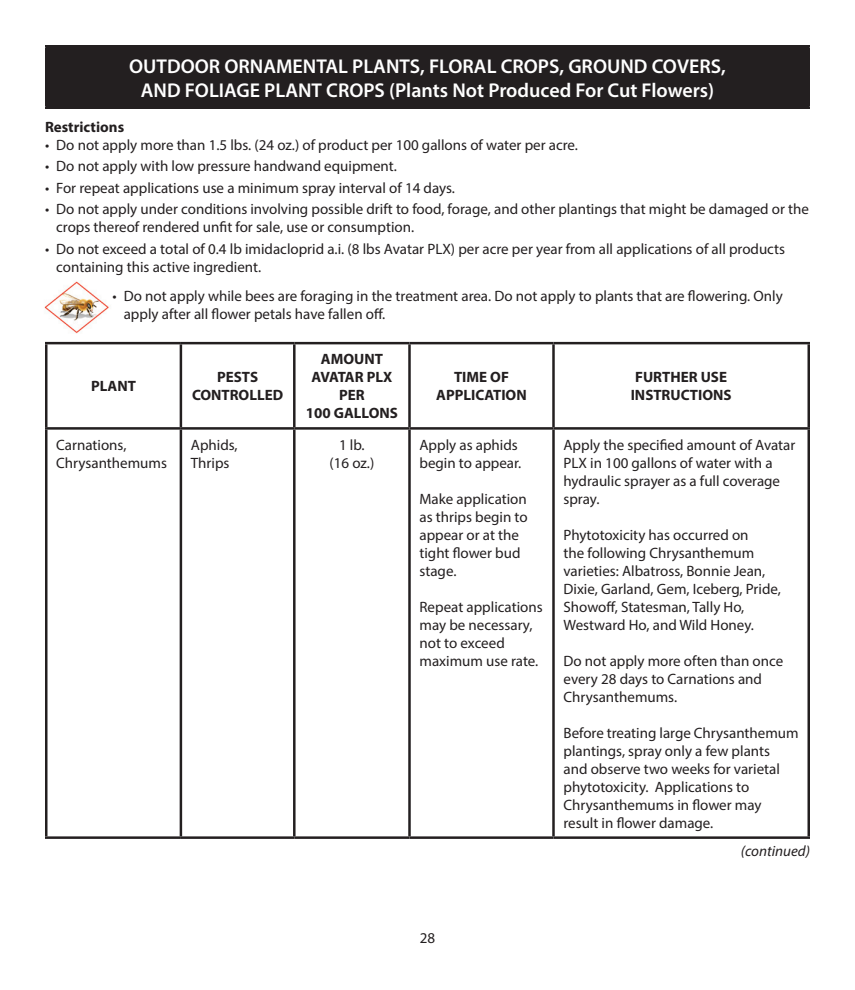
<style>
.page{position:relative;width:855px;height:990px;background:#fff}
.page>*{position:absolute;margin:0;border:0;box-sizing:border-box;transform-origin:0 0}
.t1{font:600 20px "Myriad Pro";color:#fff}
.t2{font:15px/18px "Myriad Pro";color:#231f20}
.t3{font:700 15px/18px "Myriad Pro";color:#231f20;text-align:center}
.t4{font:italic 15px "Myriad Pro";color:#231f20}
</style>
<div class="page">
<img style="left:44px;top:281px;width:65px;height:53px">
<div style="left:46px;top:46px;width:763px;height:62px;background:#231f20"></div>
<hr style="left:45px;top:45px;width:765px;height:3px;background:#231f20">
<hr style="left:45px;top:48px;width:3px;height:59px;background:#231f20">
<hr style="left:808px;top:48px;width:2px;height:59px;background:#231f20">
<hr style="left:45px;top:107px;width:765px;height:2px;background:#231f20">
<hr style="left:45px;top:342px;width:136px;height:2px;background:#231f20">
<hr style="left:45px;top:344px;width:3px;height:83px;background:#231f20">
<hr style="left:181px;top:342px;width:113px;height:2px;background:#231f20">
<hr style="left:180px;top:344px;width:2px;height:83px;background:#231f20">
<hr style="left:294px;top:342px;width:116px;height:2px;background:#231f20">
<hr style="left:293px;top:344px;width:3px;height:83px;background:#231f20">
<hr style="left:410px;top:342px;width:144px;height:2px;background:#231f20">
<hr style="left:408px;top:344px;width:3px;height:83px;background:#231f20">
<hr style="left:553px;top:342px;width:257px;height:2px;background:#231f20">
<hr style="left:552px;top:344px;width:3px;height:83px;background:#231f20">
<hr style="left:808px;top:344px;width:2px;height:83px;background:#231f20">
<hr style="left:45px;top:427px;width:136px;height:3px;background:#231f20">
<hr style="left:45px;top:430px;width:3px;height:406px;background:#231f20">
<hr style="left:181px;top:427px;width:113px;height:3px;background:#231f20">
<hr style="left:180px;top:430px;width:2px;height:406px;background:#231f20">
<hr style="left:294px;top:427px;width:116px;height:3px;background:#231f20">
<hr style="left:293px;top:430px;width:3px;height:406px;background:#231f20">
<hr style="left:410px;top:427px;width:144px;height:3px;background:#231f20">
<hr style="left:408px;top:430px;width:3px;height:406px;background:#231f20">
<hr style="left:553px;top:427px;width:257px;height:3px;background:#231f20">
<hr style="left:552px;top:430px;width:3px;height:406px;background:#231f20">
<hr style="left:808px;top:430px;width:2px;height:406px;background:#231f20">
<hr style="left:45px;top:836px;width:136px;height:3px;background:#231f20">
<hr style="left:181px;top:836px;width:113px;height:3px;background:#231f20">
<hr style="left:294px;top:836px;width:116px;height:3px;background:#231f20">
<hr style="left:410px;top:836px;width:144px;height:3px;background:#231f20">
<hr style="left:553px;top:836px;width:257px;height:3px;background:#231f20">
<p class="t1" style="left:129px;top:53px;width:598px">OUTDOOR ORNAMENTAL PLANTS, FLORAL CROPS, GROUND COVERS,</p>
<p class="t1" style="left:141px;top:77px;width:575px">AND FOLIAGE PLANT CROPS (Plants Not Produced For Cut Flowers)</p>
<p class="t3" style="left:45px;top:117px;width:81px">Restrictions</p>
<p class="t2" style="left:45px;top:135px;width:535px">• Do not apply more than 1.5 lbs. (24 oz.) of product per 100 gallons of water per acre.</p>
<p class="t2" style="left:45px;top:157px;width:353px">• Do not apply with low pressure handwand equipment.</p>
<p class="t2" style="left:45px;top:179px;width:412px">• For repeat applications use a minimum spray interval of 14 days.</p>
<p class="t2" style="left:56px;top:200px;width:754px;text-indent:-11px">• Do not apply under conditions involving possible drift to food, forage, and other plantings that might be damaged or the crops thereof rendered unfit for sale, use or consumption.</p>
<p class="t2" style="left:56px;top:240px;width:730px;text-indent:-11px">• Do not exceed a total of 0.4 lb imidacloprid a.i. (8 lbs Avatar PLX) per acre per year from all applications of all products containing this active ingredient.</p>
<p class="t2" style="left:124px;top:287px;width:661px;text-indent:-11px">• Do not apply while bees are foraging in the treatment area. Do not apply to plants that are flowering. Only apply after all flower petals have fallen off.</p>
<p class="t3" style="left:91px;top:377px;width:46px">PLANT</p>
<p class="t3" style="left:192px;top:368px;width:93px">PESTS<br>CONTROLLED</p>
<p class="t2" style="left:56px;top:435px;width:112px">Carnations,<br>Chrysanthemums</p>
<p class="t2" style="left:191px;top:435px;width:48px">Aphids,</p>
<p class="t2" style="left:191px;top:453px;width:40px">Thrips</p>
<p class="t3" style="left:312px;top:350px;width:82px">AMOUNT<br>AVATAR PLX</p>
<p class="t3" style="left:339px;top:386px;width:27px">PER</p>
<p class="t3" style="left:306px;top:404px;width:94px">100 GALLONS</p>
<p class="t2" style="left:339px;top:435px;width:27px">1 lb.</p>
<p class="t2" style="left:330px;top:453px;width:46px">(16 oz.)</p>
<p class="t3" style="left:454px;top:368px;width:56px">TIME OF</p>
<p class="t3" style="left:436px;top:386px;width:92px">APPLICATION</p>
<p class="t2" style="left:420px;top:435px;width:103px">Apply as aphids begin to appear.</p>
<p class="t2" style="left:420px;top:489px;width:110px">Make application as thrips begin to appear or at the tight flower bud stage.</p>
<p class="t2" style="left:420px;top:597px;width:125px">Repeat applications may be necessary, not to exceed maximum use rate.</p>
<p class="t3" style="left:635px;top:368px;width:93px">FURTHER USE</p>
<p class="t3" style="left:631px;top:386px;width:102px">INSTRUCTIONS</p>
<p class="t2" style="left:563px;top:435px;width:233px">Apply the specified amount of Avatar<br>PLX in 100 gallons of water with a hydraulic sprayer as a full coverage spray.</p>
<p class="t2" style="left:563px;top:525px;width:219px">Phytotoxicity has occurred on<br>the following Chrysanthemum varieties: Albatross, Bonnie Jean,<br>Dixie, Garland, Gem, Iceberg, Pride,<br>Showoff, Statesman, Tally Ho,<br>Westward Ho, and Wild Honey.</p>
<p class="t2" style="left:563px;top:651px;width:221px">Do not apply more often than once every 28 days to Carnations and<br>Chrysanthemums.</p>
<p class="t2" style="left:563px;top:723px;width:237px">Before treating large Chrysanthemum plantings, spray only a few plants<br>and observe two weeks for varietal phytotoxicity. Applications to<br>Chrysanthemums in flower may result in flower damage.</p>
<p class="t4" style="left:741px;top:842px;width:71px">(continued)</p>
<p class="t2" style="left:420px;top:929px;width:17px">28</p>
</div>
